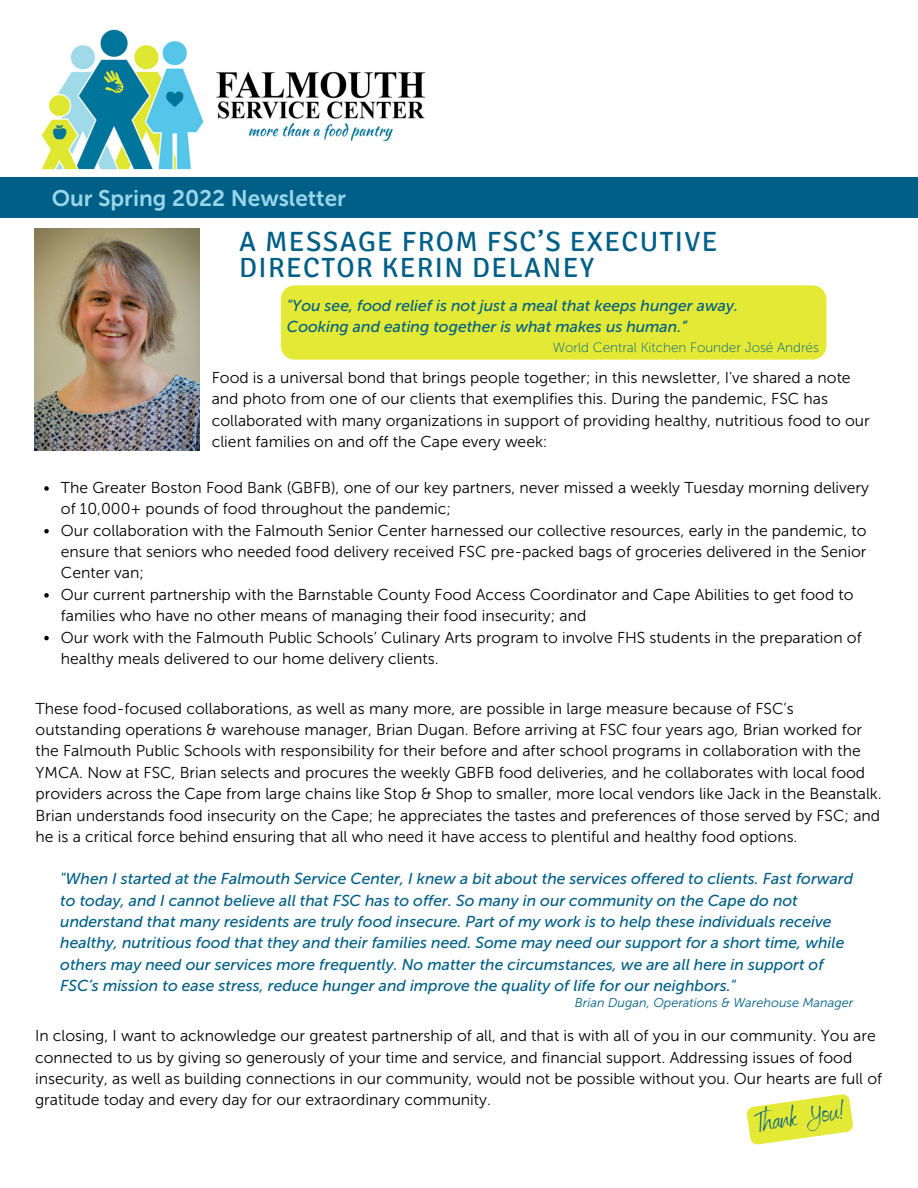
<style>
.page{position:relative;width:918px;height:1188px;background:#fff}
.page>*{position:absolute;margin:0;border:0;box-sizing:border-box;transform-origin:0 0}
.t1{font:27.75px/25.8px "Signika";letter-spacing:.05em;color:#005f86}
.t2{font:27px "Benedict";color:#005f86}
.t3{font:22.5px "Museo Sans 700";color:#99d6ea}
.t4{font:15.75px/21.3px "Museo Sans 300";color:#000}
.t5{font:italic 15.75px/21.3px "Museo Sans 500";color:#005f86}
.t6{font:13.5px "Museo Sans 100";color:#005f86}
.t7{font:italic 12.75px "Museo Sans 300";color:#005f86}
</style>
<div class="page">
<img style="left:41px;top:29px;width:385px;height:140px">
<img style="left:34px;top:229px;width:166px;height:222px">
<div style="left:0;top:177px;width:918px;height:41px;background:#005f86"></div>
<div style="left:281px;top:285px;width:545px;height:75px;background:#e3e935;border-radius:14px"></div>
<svg style="left:44px;top:486px;width:5px;height:5px"></svg>
<svg style="left:44px;top:529px;width:5px;height:4px"></svg>
<svg style="left:44px;top:593px;width:5px;height:5px"></svg>
<svg style="left:44px;top:636px;width:5px;height:4px"></svg>
<svg style="left:746px;top:1094px;width:107px;height:51px"></svg>
<p class="t3" style="left:52px;top:185px;width:296px">Our Spring 2022 Newsletter</p>
<p class="t1" style="left:239px;top:229px;width:480px">A MESSAGE FROM FSC’S EXECUTIVE<br>DIRECTOR KERIN DELANEY</p>
<p class="t5" style="left:287px;top:295px;width:453px">"You see, food relief is not just a meal that keeps hunger away.<br>Cooking and eating together is what makes us human.”</p>
<p class="t6" style="left:553px;top:339px;width:268px">World Central Kitchen Founder José Andrés</p>
<p class="t4" style="left:212px;top:367px;width:660px">Food is a universal bond that brings people together; in this newsletter, I've shared a note and photo from one of our clients that exemplifies this. During the pandemic, FSC has collaborated with many organizations in support of providing healthy, nutritious food to our client families on and off the Cape every week:</p>
<p class="t4" style="left:61px;top:477px;width:810px">The Greater Boston Food Bank (GBFB), one of our key partners, never missed a weekly Tuesday morning delivery of 10,000+ pounds of food throughout the pandemic;</p>
<p class="t4" style="left:61px;top:520px;width:807px;text-align:justify">Our collaboration with the Falmouth Senior Center harnessed our collective resources, early in the pandemic, to ensure that seniors who needed food delivery received FSC pre-packed bags of groceries delivered in the Senior Center van;</p>
<p class="t4" style="left:61px;top:584px;width:794px">Our current partnership with the Barnstable County Food Access Coordinator and Cape Abilities to get food to families who have no other means of managing their food insecurity; and</p>
<p class="t4" style="left:61px;top:627px;width:802px">Our work with the Falmouth Public Schools’ Culinary Arts program to involve FHS students in the preparation of healthy meals delivered to our home delivery clients.</p>
<p class="t4" style="left:36px;top:698px;width:848px">These food-focused collaborations, as well as many more, are possible in large measure because of FSC’s outstanding operations &amp; warehouse manager, Brian Dugan. Before arriving at FSC four years ago, Brian worked for the Falmouth Public Schools with responsibility for their before and after school programs in collaboration with the YMCA. Now at FSC, Brian selects and procures the weekly GBFB food deliveries, and he collaborates with local food providers across the Cape from large chains like Stop &amp; Shop to smaller, more local vendors like Jack in the Beanstalk.<br>Brian understands food insecurity on the Cape; he appreciates the tastes and preferences of those served by FSC; and he is a critical force behind ensuring that all who need it have access to plentiful and healthy food options.</p>
<p class="t5" style="left:60px;top:868px;width:795px">"When I started at the Falmouth Service Center, I knew a bit about the services offered to clients. Fast forward to today, and I cannot believe all that FSC has to offer. So many in our community on the Cape do not understand that many residents are truly food insecure. Part of my work is to help these individuals receive healthy, nutritious food that they and their families need. Some may need our support for a short time, while others may need our services more frequently. No matter the circumstances, we are all here in support of FSC’s mission to ease stress, reduce hunger and improve the quality of life for our neighbors."</p>
<p class="t7" style="left:575px;top:995px;width:280px">Brian Dugan, Operations &amp; Warehouse Manager</p>
<p class="t4" style="left:35px;top:1025px;width:849px">In closing, I want to acknowledge our greatest partnership of all, and that is with all of you in our community. You are connected to us by giving so generously of your time and service, and financial support. Addressing issues of food insecurity, as well as building connections in our community, would not be possible without you. Our hearts are full of gratitude today and every day for our extraordinary community.</p>
<p class="t2" style="left:753px;top:1106px;width:92px;rotate:-8deg">Thank You!</p>
</div>
